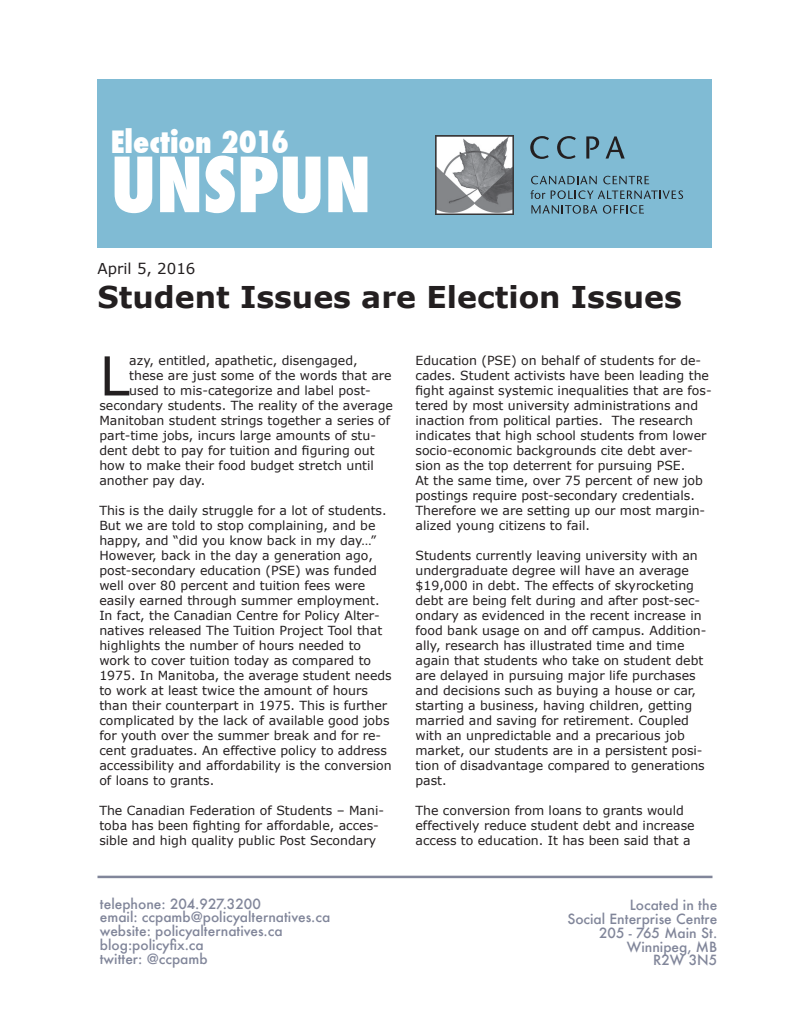
<style>
.page{position:relative;width:810px;height:1035px;background:#fff}
.page>*{position:absolute;margin:0;border:0;box-sizing:border-box;transform-origin:0 0}
.t1{font:800 condensed 73.75px "Futura";color:#fff}
.t2{font:53.75px "Verdana";color:#231f20}
.t3{font:700 30px "Verdana";color:#231f20}
.t4{font:800 condensed 30px "Futura";color:#fff}
.t5{font:15px "Verdana";color:#231f20}
.t6{font:500 13.75px/13.8px "Futura";color:#81869a}
.t7{font:12.5px/15px "Verdana";color:#231f20}
</style>
<div class="page">
<hr style="left:98px;top:876px;width:614px;height:2px;background:#81869a">
<div style="left:98px;top:79px;width:614px;height:169px;background:#80bbd4"></div>
<img style="left:435px;top:136px;width:78px;height:78px">
<svg style="left:530px;top:136px;width:19px;height:23px"></svg>
<svg style="left:557px;top:136px;width:19px;height:23px"></svg>
<svg style="left:586px;top:136px;width:13px;height:23px"></svg>
<svg style="left:606px;top:136px;width:19px;height:23px"></svg>
<svg style="left:531px;top:176px;width:66px;height:8px"></svg>
<svg style="left:603px;top:176px;width:46px;height:8px"></svg>
<svg style="left:530px;top:190px;width:153px;height:9px"></svg>
<svg style="left:531px;top:205px;width:66px;height:9px"></svg>
<svg style="left:603px;top:205px;width:41px;height:9px"></svg>
<h3 class="t4" style="left:111px;top:122px;width:180px">Election 2016</h3>
<h1 class="t1" style="left:111px;top:135px;width:262px">UNSPUN</h1>
<p class="t5" style="left:98px;top:259px;width:99px">April 5, 2016</p>
<h3 class="t3" style="left:98px;top:278px;width:586px">Student Issues are Election Issues</h3>
<h2 class="t2" style="left:99px;top:342px;width:31px">L</h2>
<p class="t7" style="left:129px;top:354px;width:230px">azy, entitled, apathetic, disengaged,</p>
<p class="t7" style="left:129px;top:369px;width:264px">these are just some of the words that are</p>
<p class="t7" style="left:129px;top:384px;width:243px">used to mis-categorize and label post-</p>
<p class="t7" style="left:99px;top:399px;width:295px">secondary students. The reality of the average</p>
<p class="t7" style="left:99px;top:414px;width:292px">Manitoban student strings together a series of</p>
<p class="t7" style="left:99px;top:429px;width:278px">part-time jobs, incurs large amounts of stu-</p>
<p class="t7" style="left:99px;top:444px;width:277px">dent debt to pay for tuition and figuring out</p>
<p class="t7" style="left:99px;top:459px;width:276px">how to make their food budget stretch until</p>
<p class="t7" style="left:99px;top:474px;width:107px">another pay day.</p>
<p class="t7" style="left:99px;top:504px;width:294px">This is the daily struggle for a lot of students.<br>But we are told to stop complaining, and be happy, and “did you know back in my day…” However, back in the day a generation ago, post-secondary education (PSE) was funded well over 80 percent and tuition fees were easily earned through summer employment.<br>In fact, the Canadian Centre for Policy Alter&shy;natives released The Tuition Project Tool that highlights the number of hours needed to work to cover tuition today as compared to 1975. In Manitoba, the average student needs to work at least twice the amount of hours than their counterpart in 1975. This is further complicated by the lack of available good jobs for youth over the summer break and for re&shy;cent graduates. An effective policy to address accessibility and affordability is the conversion of loans to grants.</p>
<p class="t7" style="left:99px;top:804px;width:286px">The Canadian Federation of Students – Mani&shy;toba has been fighting for affordable, acces&shy;sible and high quality public Post Secondary</p>
<p class="t7" style="left:416px;top:353px;width:298px">Education (PSE) on behalf of students for de&shy;cades. Student activists have been leading the fight against systemic inequalities that are fos&shy;tered by most university administrations and inaction from political parties. The research indicates that high school students from lower socio-economic backgrounds cite debt aver&shy;sion as the top deterrent for pursuing PSE.<br>At the same time, over 75 percent of new job postings require post-secondary credentials.<br>Therefore we are setting up our most margin&shy;alized young citizens to fail.</p>
<p class="t7" style="left:416px;top:548px;width:292px">Students currently leaving university with an undergraduate degree will have an average $19,000 in debt. The effects of skyrocketing debt are being felt during and after post-sec&shy;ondary as evidenced in the recent increase in food bank usage on and off campus. Addition&shy;ally, research has illustrated time and time again that students who take on student debt are delayed in pursuing major life purchases and decisions such as buying a house or car, starting a business, having children, getting married and saving for retirement. Coupled with an unpredictable and a precarious job market, our students are in a persistent posi&shy;tion of disadvantage compared to generations past.</p>
<p class="t7" style="left:416px;top:803px;width:281px">The conversion from loans to grants would effectively reduce student debt and increase access to education. It has been said that a</p>
<p class="t6" style="left:100px;top:896px;width:232px">telephone: 204.927.3200<br>email: ccpamb@policyalternatives.ca website: policyalternatives.ca blog:policyfix.ca<br>twitter: @ccpamb</p>
<p class="t6" style="left:567px;top:898px;width:151px;text-align:right">Located in the<br>Social Enterprise Centre<br>205 - 765 Main St.<br>Winnipeg, MB<br>R2W 3N5</p>
</div>
